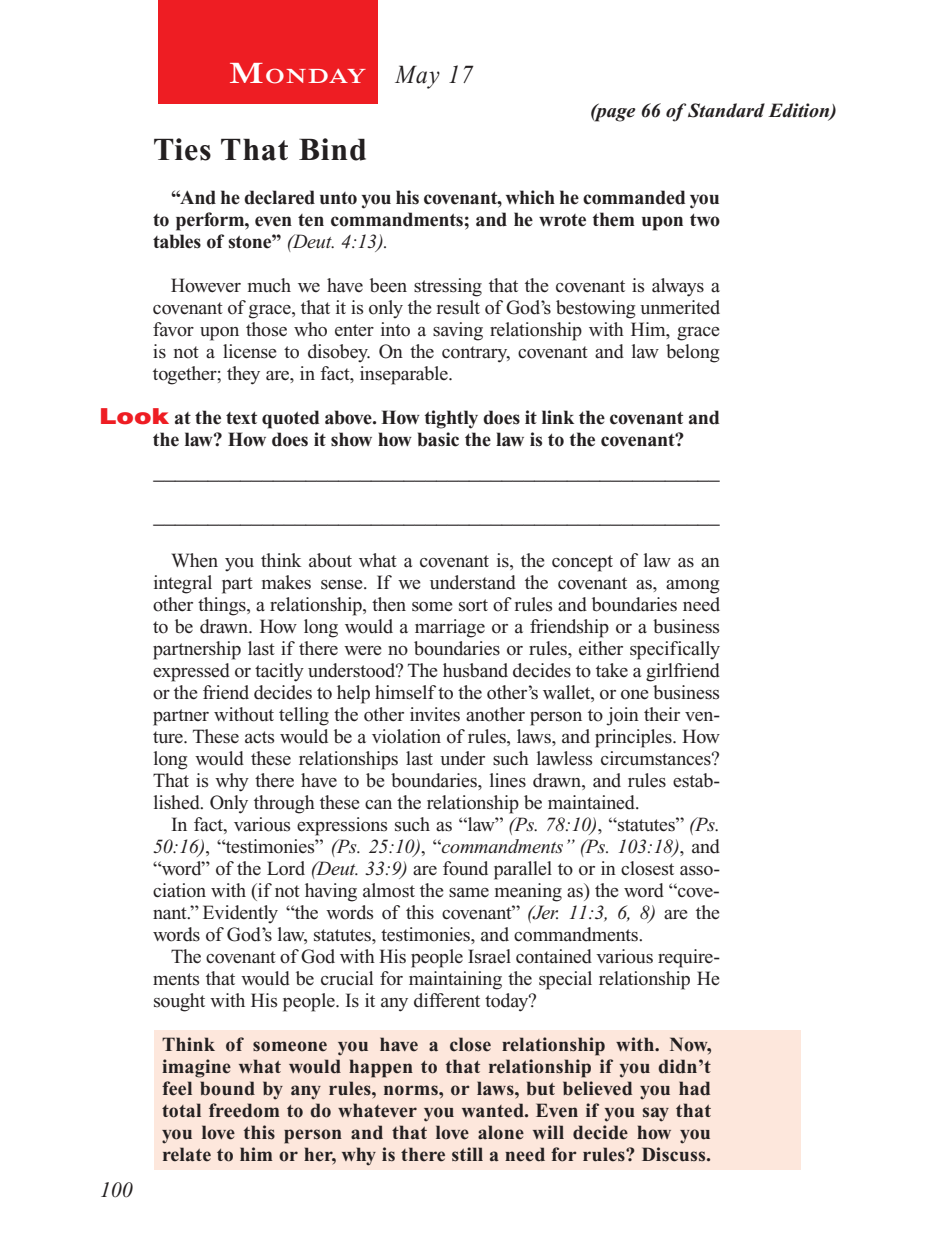
<style>
.page{position:relative;width:936px;height:1260px;background:#fff}
.page>*{position:absolute;margin:0;border:0;box-sizing:border-box;transform-origin:0 0}
.Head{font:700 32px "Times New Roman PS Std";letter-spacing:.025em;color:#231f20}
.Lesson_Dates{font:italic 26px "Times New Roman PS Std";color:#231f20;scale:.9 1}
.Blank_Lines{font:22px "Times New Roman PS Std";color:#231f20}
.PageNumbers{font:italic 22px "Times New Roman PS Std";color:#231f20}
.Daily_Header{font:600 21px "Times NRMT Std";letter-spacing:.045em;color:#fff;scale:1.1 1}
.Body{font:20px/22px "Times New Roman PS Std";letter-spacing:-.01em;color:#231f20;text-align:justify}
.Body_SB{font:20px/22px "Times New Roman PS Std";letter-spacing:-.01em;color:#231f20;text-align:justify}
.x-screened_box-text{font:700 20px/22px "Times New Roman PS Std";letter-spacing:.01em;color:#231f20;text-align:justify}
.Body-2{font:700 20px/22px "Times New Roman PS Std";letter-spacing:-.01em;color:#231f20;text-align:justify}
.Question{font:700 20px/22px "Times New Roman PS Std";letter-spacing:-.01em;color:#231f20}
.Page_from_SE{font:italic 700 20px "Times New Roman PS Std";color:#231f20}
.s1{font-size:30px}
.s2{font-weight:400;font-style:italic}
.s3{font-family:"Helvetica LT Std";font-weight:900;font-size:22px;color:#ee1d23}
.s4{font-style:italic}
</style>
<div class="page">
<div style="left:158px;top:0;width:220px;height:103px;background:#ee1d23"></div>
<div style="left:155px;top:1031px;width:646px;height:139px;background:#fde7dc"></div>
<p class="Daily_Header" style="left:229px;top:64px;width:127px"><span class="s1">M</span>ONDAY</p>
<p class="Lesson_Dates" style="left:396px;top:60px;width:87px">May 17</p>
<p class="Page_from_SE" style="left:590px;top:100px;width:248px">(page 66 of Standard Edition)</p>
<p class="Head" style="left:153px;top:132px;width:216px">Ties That Bind</p>
<p class="Body-2" style="left:153px;top:187px;width:569px;text-indent:18px">“And he declared unto you his covenant, which he commanded you to perform, even ten commandments; and he wrote them upon two tables of stone” <span class="s2">(Deut. 4:13).</span></p>
<p class="Body" style="left:153px;top:275px;width:569px;text-indent:18px">However much we have been stressing that the covenant is always a covenant of grace, that it is only the result of God’s bestowing unmerited favor upon those who enter into a saving relationship with Him, grace is not a license to disobey. On the contrary, covenant and law belong together; they are, in fact, inseparable.</p>
<p class="Question" style="left:153px;top:407px;width:568px;text-indent:-54px"><span class="s3">Look</span> at the text quoted above. How tightly does it link the covenant and the law? How does it show how basic the law is to the covenant?</p>
<p class="Blank_Lines" style="left:153px;top:460px;width:568px">____________________________________________________</p>
<p class="PageNumbers" style="left:100px;top:1178px;width:34px">100</p>
<p class="Blank_Lines" style="left:153px;top:504px;width:568px">____________________________________________________</p>
<p class="Body_SB" style="left:153px;top:550px;width:569px;text-indent:18px">When you think about what a covenant is, the concept of law as an integral part makes sense. If we understand the covenant as, among other things, a relationship, then some sort of rules and boundaries need to be drawn. How long would a marriage or a friendship or a business partnership last if there were no boundaries or rules, either specifically expressed or tacitly understood? The husband decides to take a girlfriend or the friend decides to help himself to the other’s wallet, or one business partner without telling the other invites another person to join their ven&shy;ture. These acts would be a violation of rules, laws, and principles. How long would these relationships last under such lawless circumstances?<br>That is why there have to be boundaries, lines drawn, and rules estab&shy;lished. Only through these can the relationship be maintained.</p>
<p class="Body" style="left:153px;top:814px;width:569px;text-indent:18px">In fact, various expressions such as “law” <span class="s4">(Ps. 78:10)</span>, “statutes” <span class="s4">(Ps.<br>50:16)</span>, “testimonies” <span class="s4">(Ps. 25:10)</span>, “<span class="s4">commandments” (Ps. 103:18)</span>, and “word” of the Lord <span class="s4">(Deut. 33:9)</span> are found parallel to or in closest asso&shy;ciation with (if not having almost the same meaning as) the word “cove&shy;nant.” Evidently “the words of this covenant” <span class="s4">(Jer. 11:3, 6, 8)</span> are the words of God’s law, statutes, testimonies, and commandments.</p>
<p class="Body" style="left:153px;top:946px;width:569px;text-indent:18px">The covenant of God with His people Israel contained various require&shy;ments that would be crucial for maintaining the special relationship He sought with His people. Is it any different today?</p>
<p class="x-screened_box-text" style="left:162px;top:1034px;width:551px">Think of someone you have a close relationship with. Now, imagine what would happen to that relationship if you didn’t feel bound by any rules, norms, or laws, but believed you had total freedom to do whatever you wanted. Even if you say that you love this person and that love alone will decide how you relate to him or her, why is there still a need for rules? Discuss.</p>
</div>
